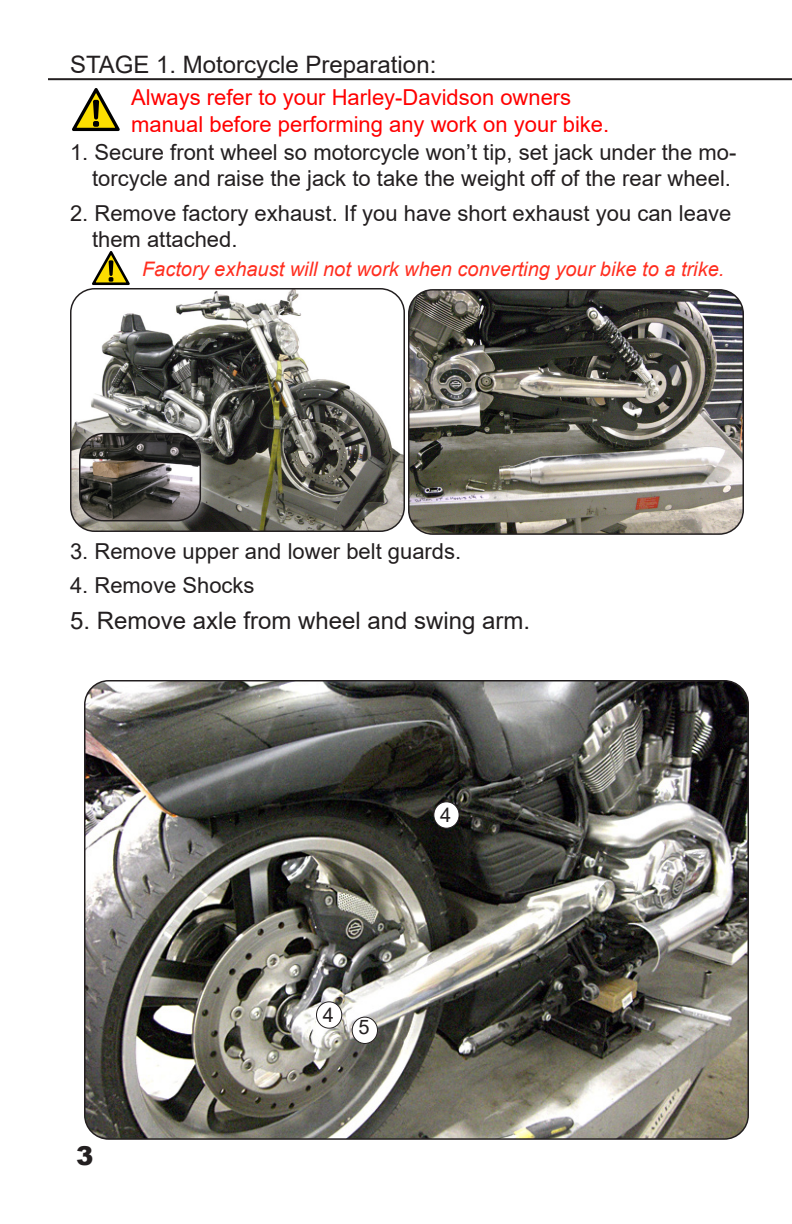
<style>
.page{position:relative;width:792px;height:1224px;background:#fff}
.page>*{position:absolute;margin:0;border:0;box-sizing:border-box;transform-origin:0 0}
.Paragraph_Style_2{font:900 26px "Arial";color:#231f20}
.Paragraph_Style_2-2{font:24px "Arial";color:#231f20}
.Paragraph_Style_2-3{font:22px/26.4px "Arial";color:#231f20;text-align:right}
.Paragraph_Style_2-4{font:22px "Arial";color:#f00}
.t1{font:italic 20px "Arial";color:#ff2e1f}
.Paragraph_Style_2-5{font:20px "Arial";color:#231f20}
</style>
<div class="page">
<img style="left:71px;top:289px;width:333px;height:242px">
<div style="left:70px;top:288px;width:335px;height:244px;border:2px solid #231f20;border-radius:24px"></div>
<hr style="left:48px;top:78px;width:744px;height:2px;background:#231f20">
<svg style="left:92px;top:251px;width:38px;height:34px"></svg>
<img style="left:409px;top:290px;width:334px;height:244px">
<div style="left:408px;top:289px;width:336px;height:246px;border:2px solid #231f20;border-radius:24px"></div>
<img style="left:85px;top:681px;width:663px;height:456px">
<div style="left:84px;top:680px;width:665px;height:460px;border:2px solid #231f20;border-radius:24px"></div>
<div style="left:66px;top:420px;width:148px;height:114px;background:#fff;opacity:.75"></div>
<img style="left:80px;top:434px;width:120px;height:87px">
<div style="left:79px;top:433px;width:122px;height:88px;border:2px solid #231f20;border-radius:24px"></div>
<div style="left:434px;top:802px;width:25px;height:26px;background:#fff;border-radius:50%"></div>
<div style="left:433px;top:801px;width:27px;height:28px;border:1px solid #231f20;border-radius:50%"></div>
<div style="left:317px;top:1002px;width:25px;height:26px;background:#fff;border-radius:50%"></div>
<div style="left:316px;top:1001px;width:26px;height:28px;border:1px solid #231f20;border-radius:50%"></div>
<div style="left:352px;top:1017px;width:25px;height:27px;background:#fff;border-radius:50%"></div>
<div style="left:352px;top:1017px;width:26px;height:27px;border:1px solid #231f20;border-radius:50%"></div>
<svg style="left:72px;top:88px;width:48px;height:43px"></svg>
<p class="Paragraph_Style_2-2" style="left:70px;top:49px;width:368px">STAGE 1. Motorcycle Preparation:</p>
<p class="Paragraph_Style_2-4" style="left:131px;top:82px;width:442px">Always refer to your Harley-Davidson owners</p>
<p class="Paragraph_Style_2-4" style="left:131px;top:109px;width:480px">manual before performing any work on your bike.</p>
<p class="Paragraph_Style_2-3" style="left:70px;top:139px;width:668px">1. Secure front wheel so motorcycle won’t tip, set jack under the mo&shy;torcycle and raise the jack to take the weight off of the rear wheel.</p>
<p class="Paragraph_Style_2-3" style="left:92px;top:200px;width:641px;text-align:left;text-indent:-22px">2. Remove factory exhaust. If you have short exhaust you can leave them attached.</p>
<p class="t1" style="left:142px;top:256px;width:584px">Factory exhaust will not work when converting your bike to a trike.</p>
<p class="Paragraph_Style_2-3" style="left:70px;top:537px;width:393px">3. Remove upper and lower belt guards.</p>
<p class="Paragraph_Style_2-3" style="left:70px;top:572px;width:186px">4. Remove Shocks</p>
<p class="Paragraph_Style_2-2" style="left:70px;top:604px;width:462px">5. Remove axle from wheel and swing arm.</p>
<p class="Paragraph_Style_2" style="left:76px;top:1136px;width:19px">3</p>
<p class="Paragraph_Style_2-5" style="left:440px;top:801px;width:13px">4</p>
<p class="Paragraph_Style_2-5" style="left:323px;top:1001px;width:13px">4</p>
<p class="Paragraph_Style_2-5" style="left:359px;top:1013px;width:13px">5</p>
</div>
